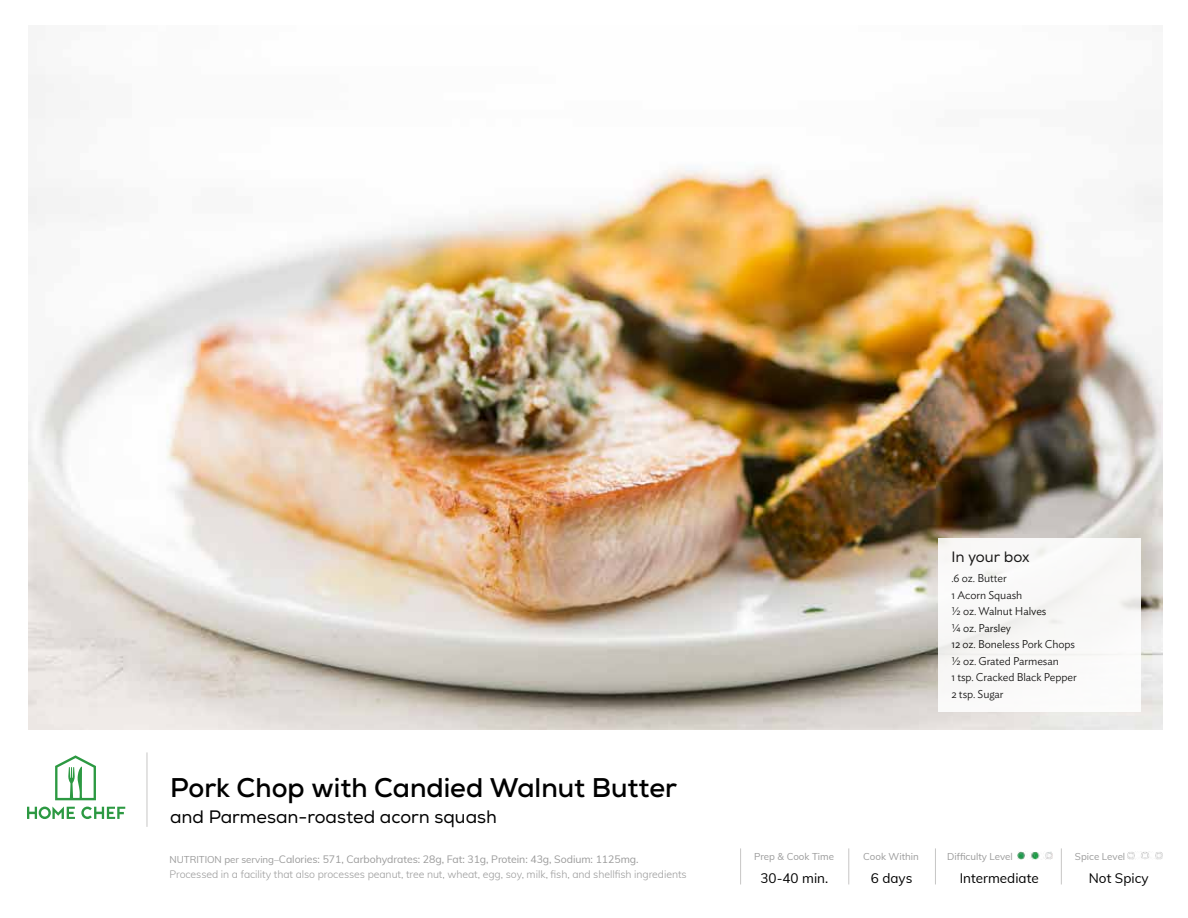
<style>
.page{position:relative;width:1188px;height:918px;background:#fff}
.page>*{position:absolute;margin:0;border:0;box-sizing:border-box;transform-origin:0 0}
.t1{font:700 27px "Nexa";color:#000}
.t2{font:18px "Nexa";color:#000}
.t3{font:15px "Nexa";color:#000}
.t4{font:13.5px "Muli";color:#000}
.t5{font:300 11.25px/16.5px "Ideal Sans";letter-spacing:-.005em;color:#000}
.t6{font:300 10.5px/15px "Muli";letter-spacing:-.005em;color:#9a9a9a}
.t7{font:9.75px "Muli";color:#9a9a9a}
.s1{font-weight:400;font-size:9.75px}
.s2{font-weight:400}
</style>
<div class="page">
<img style="left:29px;top:74px;width:1133px;height:656px">
<svg style="left:27px;top:807px;width:98px;height:12px"></svg>
<svg style="left:55px;top:755px;width:41px;height:45px"></svg>
<hr style="left:848px;top:848px;width:1px;height:36px;background:#c7c6c5">
<hr style="left:935px;top:848px;width:1px;height:36px;background:#c7c6c5">
<hr style="left:1061px;top:848px;width:1px;height:36px;background:#c7c6c5">
<hr style="left:740px;top:848px;width:1px;height:36px;background:#c7c6c5">
<hr style="left:147px;top:752px;width:1px;height:75px;background:#c7c6c5">
<div style="left:938px;top:538px;width:203px;height:173px;background:#f9f8f7"></div>
<img style="left:1018px;top:852px;width:34px;height:7px">
<img style="left:1128px;top:852px;width:34px;height:7px">
<h1 class="t1" style="left:170px;top:770px;width:508px">Pork Chop with Candied Walnut Butter</h1>
<h2 class="t2" style="left:170px;top:806px;width:328px">and Parmesan-roasted acorn squash</h2>
<p class="t6" style="left:170px;top:851px;width:519px"><span class="s1">NUTRITION per serving–</span><span class="s2">Calories: 571, Carbohydrates: 28g, Fat: 31g, Protein: 43g, Sodium: 1125mg.<br></span>Processed in a facility that also processes peanut, tree nut, wheat, egg, soy, milk, fish, and shellfish ingredients</p>
<h3 class="t3" style="left:951px;top:548px;width:80px">In your box</h3>
<p class="t5" style="left:951px;top:569px;width:127px">.6 oz. Butter<br>1 Acorn Squash<br>½ oz. Walnut Halves<br>¼ oz. Parsley<br>12 oz. Boneless Pork Chops ½ oz. Grated Parmesan<br>1 tsp. Cracked Black Pepper<br>2 tsp. Sugar</p>
<p class="t7" style="left:754px;top:850px;width:82px">Prep &amp; Cook Time</p>
<p class="t7" style="left:863px;top:850px;width:57px">Cook Within</p>
<p class="t7" style="left:947px;top:850px;width:67px">Difficulty Level</p>
<p class="t7" style="left:1075px;top:850px;width:52px">Spice Level</p>
<p class="t4" style="left:760px;top:868px;width:69px">30-40 min.</p>
<p class="t4" style="left:871px;top:868px;width:43px">6 days</p>
<p class="t4" style="left:960px;top:868px;width:81px">Intermediate</p>
<p class="t4" style="left:1089px;top:868px;width:61px">Not Spicy</p>
</div>
